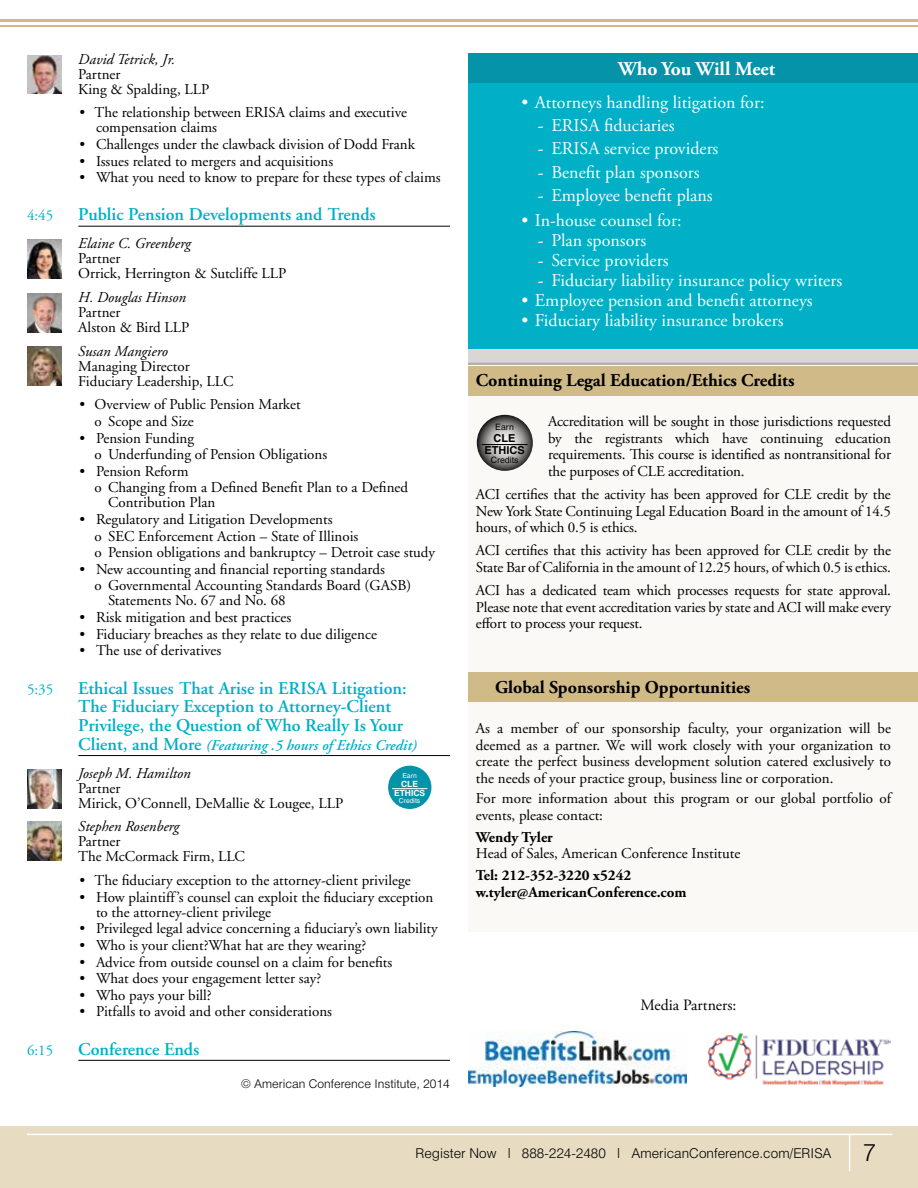
<style>
.page{position:relative;width:918px;height:1188px;background:#fff}
.page>*{position:absolute;margin:0;border:0;box-sizing:border-box;transform-origin:0 0}
.t1{font:300 24px "Helvetica";color:#000}
.t2{font:700 19.5px "Adobe Garamond Pro";color:#fff}
.t3{font:18px "Adobe Garamond Pro";color:#fff}
.t4{font:600 18px/18.8px "Adobe Garamond";color:#01afc7}
.t5{font:700 18px "Adobe Garamond Pro";color:#000}
.t6{font:15.75px "Adobe Garamond Pro";color:#000}
.t7{font:15px/15px "Adobe Garamond";color:#000}
.t8{font:15px/16.5px "Adobe Garamond Pro";letter-spacing:-.01em;color:#000;text-align:justify}
.t9{font:italic 15px "Adobe Garamond";color:#000}
.t10{font:italic 600 15px/27.9px "Adobe Garamond";color:#01afc7}
.t11{font:700 15px/16.5px "Adobe Garamond Pro";color:#000}
.t12{font:15px "Adobe Garamond";color:#01afc7}
.t13{font:300 13.5px "Helvetica";color:#000}
.t14{font:300 12px "Helvetica";color:#000}
.t15{font:700 10.95px/12px "Helvetica";color:#000;text-align:center}
.t16{font:8.85px "Helvetica";color:#000}
.t17{font:700 8.55px/9.3px "Helvetica";color:#fff;text-align:center}
.t18{font:6.75px "Helvetica";color:#fff}
.s1{font-style:normal;font-size:18px}
.s2{font-weight:400;color:#000}
.s3{font-family:"Adobe Garamond";font-weight:600}
</style>
<div class="page">
<div style="left:0;top:1126px;width:918px;height:62px;background:#e7dbc2"></div>
<hr style="left:27px;top:1134px;width:865px;height:1px;background:#fff">
<hr style="left:849px;top:1135px;width:1px;height:36px;background:#fff">
<div style="left:468px;top:59px;width:450px;height:294px;background:#01afc7"></div>
<div style="left:468px;top:53px;width:450px;height:29px;background:#0493a8"></div>
<div style="left:468px;top:352px;width:450px;height:13px;background:#b5aea9"></div>
<div style="left:468px;top:350px;width:450px;height:13px;background:#cdc8c3"></div>
<div style="left:468px;top:349px;width:450px;height:13px;background:#dad6d3"></div>
<hr style="left:78px;top:226px;width:372px;height:1px;background:#000">
<hr style="left:78px;top:755px;width:372px;height:1px;background:#000">
<hr style="left:78px;top:1060px;width:372px;height:1px;background:#000">
<img style="left:27px;top:55px;width:35px;height:39px">
<img style="left:27px;top:239px;width:35px;height:39px">
<img style="left:27px;top:293px;width:35px;height:39px">
<img style="left:27px;top:347px;width:35px;height:38px">
<div style="left:388px;top:766px;width:43px;height:43px;background:#0493a8;border-radius:50%"></div>
<hr style="left:392px;top:788px;width:35px;height:1px;background:#fff">
<img style="left:27px;top:770px;width:35px;height:38px">
<img style="left:27px;top:822px;width:35px;height:38px">
<div style="left:468px;top:385px;width:450px;height:547px;background:#fbf9f5"></div>
<div style="left:468px;top:673px;width:450px;height:29px;background:#d0ba88"></div>
<div style="left:468px;top:366px;width:450px;height:29px;background:#d0ba88"></div>
<svg style="left:477px;top:415px;width:56px;height:56px;background:#898886"></svg>
<hr style="left:482px;top:444px;width:46px;height:1px;background:#000">
<hr style="left:0;top:26px;width:918px;height:1px;background:#d0ba88">
<hr style="left:0;top:20px;width:918px;height:2px;background:#d0ba88">
<img style="left:468px;top:1031px;width:219px;height:55px">
<img style="left:707px;top:1033px;width:183px;height:53px">
<p class="t9" style="left:78px;top:51px;width:99px">David Tetrick, Jr.</p>
<p class="t7" style="left:78px;top:67px;width:133px">Partner<br>King &amp; Spalding, LLP</p>
<p class="t7" style="left:96px;top:105px;width:313px;text-indent:-16px">• The relationship between ERISA claims and executive compensation claims</p>
<p class="t7" style="left:80px;top:137px;width:337px">• Challenges under the clawback division of Dodd Frank</p>
<p class="t7" style="left:80px;top:154px;width:255px">• Issues related to mergers and acquisitions</p>
<p class="t7" style="left:80px;top:170px;width:363px">• What you need to know to prepare for these types of claims</p>
<p class="t12" style="left:27px;top:208px;width:28px">4:45</p>
<p class="t4" style="left:78px;top:206px;width:299px">Public Pension Developments and Trends</p>
<p class="t9" style="left:78px;top:236px;width:114px">Elaine C. Greenberg</p>
<p class="t7" style="left:78px;top:252px;width:210px">Partner<br>Orrick, Herrington &amp; Sutcliffe LLP</p>
<p class="t9" style="left:78px;top:289px;width:109px">H. Douglas Hinson</p>
<p class="t7" style="left:78px;top:305px;width:113px">Partner<br>Alston &amp; Bird LLP</p>
<p class="t9" style="left:78px;top:343px;width:91px">Susan Mangiero</p>
<p class="t7" style="left:78px;top:359px;width:157px">Managing Director<br>Fiduciary Leadership, LLC</p>
<p class="t7" style="left:94px;top:397px;width:208px;line-height:16.6px;text-indent:-15px">• Overview of Public Pension Market o Scope and Size</p>
<p class="t7" style="left:94px;top:430px;width:234px;line-height:16.6px;text-indent:-15px">• Pension Funding<br>o Underfunding of Pension Obligations</p>
<p class="t7" style="left:94px;top:463px;width:315px;line-height:16.6px;text-indent:-15px">• Pension Reform<br>o Changing from a Defined Benefit Plan to a Defined</p>
<p class="t7" style="left:108px;top:496px;width:109px">Contribution Plan</p>
<p class="t7" style="left:94px;top:511px;width:342px;line-height:16.6px;text-indent:-15px">• Regulatory and Litigation Developments<br>o SEC Enforcement Action – State of Illinois<br>o Pension obligations and bankruptcy – Detroit case study</p>
<p class="t7" style="left:94px;top:561px;width:318px;line-height:16.6px;text-indent:-15px">• New accounting and financial reporting standards<br>o Governmental Accounting Standards Board (GASB)</p>
<p class="t7" style="left:108px;top:594px;width:179px">Statements No. 67 and No. 68</p>
<p class="t7" style="left:80px;top:610px;width:213px">• Risk mitigation and best practices</p>
<p class="t7" style="left:80px;top:627px;width:299px">• Fiduciary breaches as they relate to due diligence</p>
<p class="t7" style="left:80px;top:643px;width:143px">• The use of derivatives</p>
<p class="t12" style="left:27px;top:681px;width:28px">5:35</p>
<p class="t4" style="left:78px;top:679px;width:330px">Ethical Issues That Arise in ERISA Litigation:<br>The Fiduciary Exception to Attorney-Client<br>Privilege, the Question of Who Really Is Your</p>
<p class="t10" style="left:78px;top:731px;width:340px"><span class="s1">Client, and More</span> (Featuring .5 hours of Ethics Credit)<br><span class="s2">Joseph M. Hamilton</span></p>
<p class="t7" style="left:78px;top:781px;width:266px">Partner<br>Mirick, O’Connell, DeMallie &amp; Lougee, LLP</p>
<p class="t9" style="left:78px;top:819px;width:103px">Stephen Rosenberg</p>
<p class="t7" style="left:78px;top:835px;width:168px">Partner<br>The McCormack Firm, LLC</p>
<p class="t7" style="left:80px;top:873px;width:333px">• The fiduciary exception to the attorney-client privilege</p>
<p class="t7" style="left:96px;top:890px;width:339px;text-indent:-16px">• How plaintiff’s counsel can exploit the fiduciary exception to the attorney-client privilege</p>
<p class="t7" style="left:80px;top:921px;width:360px">• Privileged legal advice concerning a fiduciary’s own liability</p>
<p class="t7" style="left:80px;top:938px;width:288px">• Who is your client?What hat are they wearing?</p>
<p class="t7" style="left:80px;top:955px;width:314px">• Advice from outside counsel on a claim for benefits</p>
<p class="t7" style="left:80px;top:971px;width:243px">• What does your engagement letter say?</p>
<p class="t7" style="left:80px;top:988px;width:134px">• Who pays your bill?</p>
<p class="t7" style="left:80px;top:1005px;width:254px">• Pitfalls to avoid and other considerations</p>
<p class="t12" style="left:27px;top:1042px;width:28px">6:15</p>
<p class="t4" style="left:78px;top:1040px;width:123px">Conference Ends</p>
<p class="t18" style="left:402px;top:771px;width:16px">Earn</p>
<p class="t17" style="left:394px;top:779px;width:33px">CLE<br>ETHICS</p>
<p class="t18" style="left:399px;top:796px;width:23px">Credits</p>
<p class="t14" style="left:241px;top:1077px;width:210px">© American Conference Institute, 2014</p>
<h2 class="t2" style="left:618px;top:58px;width:159px">Who You Will Meet</h2>
<p class="t3" style="left:521px;top:92px;width:245px">• Attorneys handling litigation for:</p>
<p class="t3" style="left:538px;top:115px;width:138px"><span class="s3">-</span> ERISA fiduciaries</p>
<p class="t3" style="left:538px;top:138px;width:182px"><span class="s3">-</span> ERISA service providers</p>
<p class="t3" style="left:538px;top:161px;width:163px"><span class="s3">-</span> Benefit plan sponsors</p>
<p class="t3" style="left:538px;top:184px;width:176px"><span class="s3">-</span> Employee benefit plans</p>
<p class="t3" style="left:521px;top:209px;width:162px">• In-house counsel for:</p>
<p class="t3" style="left:538px;top:229px;width:110px"><span class="s3">-</span> Plan sponsors</p>
<p class="t3" style="left:538px;top:249px;width:132px"><span class="s3">-</span> Service providers</p>
<p class="t3" style="left:538px;top:270px;width:306px"><span class="s3">-</span> Fiduciary liability insurance policy writers</p>
<p class="t3" style="left:521px;top:290px;width:293px">• Employee pension and benefit attorneys</p>
<p class="t3" style="left:521px;top:310px;width:264px">• Fiduciary liability insurance brokers</p>
<p class="t5" style="left:476px;top:370px;width:320px">Continuing Legal Education/Ethics Credits</p>
<p class="t8" style="left:548px;top:414px;width:344px">Accreditation will be sought in those jurisdictions requested by the registrants which have continuing education requirements. This course is identified as nontransitional for the purposes of CLE accreditation.</p>
<p class="t8" style="left:476px;top:487px;width:417px">ACI certifies that the activity has been approved for CLE credit by the New York State Continuing Legal Education Board in the amount of 14.5 hours, of which 0.5 is ethics.</p>
<p class="t8" style="left:476px;top:543px;width:417px">ACI certifies that this activity has been approved for CLE credit by the<br>State Bar of California in the amount of 12.25 hours, of which 0.5 is ethics.</p>
<p class="t8" style="left:476px;top:583px;width:417px">ACI has a dedicated team which processes requests for state approval.<br>Please note that event accreditation varies by state and ACI will make every effort to process your request.</p>
<p class="t16" style="left:495px;top:422px;width:20px">Earn</p>
<p class="t15" style="left:485px;top:432px;width:42px">CLE<br>ETHICS</p>
<p class="t16" style="left:491px;top:454px;width:29px">Credits</p>
<p class="t5" style="left:495px;top:677px;width:257px">Global Sponsorship Opportunities</p>
<p class="t8" style="left:476px;top:721px;width:417px">As a member of our sponsorship faculty, your organization will be deemed as a partner. We will work closely with your organization to create the perfect business development solution catered exclusively to the needs of your practice group, business line or corporation.</p>
<p class="t8" style="left:476px;top:791px;width:417px">For more information about this program or our global portfolio of events, please contact:</p>
<p class="t11" style="left:476px;top:829px;width:78px">Wendy Tyler</p>
<p class="t8" style="left:476px;top:846px;width:266px">Head of Sales, American Conference Institute</p>
<p class="t11" style="left:476px;top:868px;width:212px">Tel: 212-352-3220 x5242 w.tyler@AmericanConference.com</p>
<p class="t6" style="left:641px;top:996px;width:97px">Media Partners:</p>
<p class="t13" style="left:415px;top:1145px;width:418px">Register Now | 888-224-2480 | AmericanConference.com/ERISA</p>
<h1 class="t1" style="left:863px;top:1138px;width:15px">7</h1>
</div>
